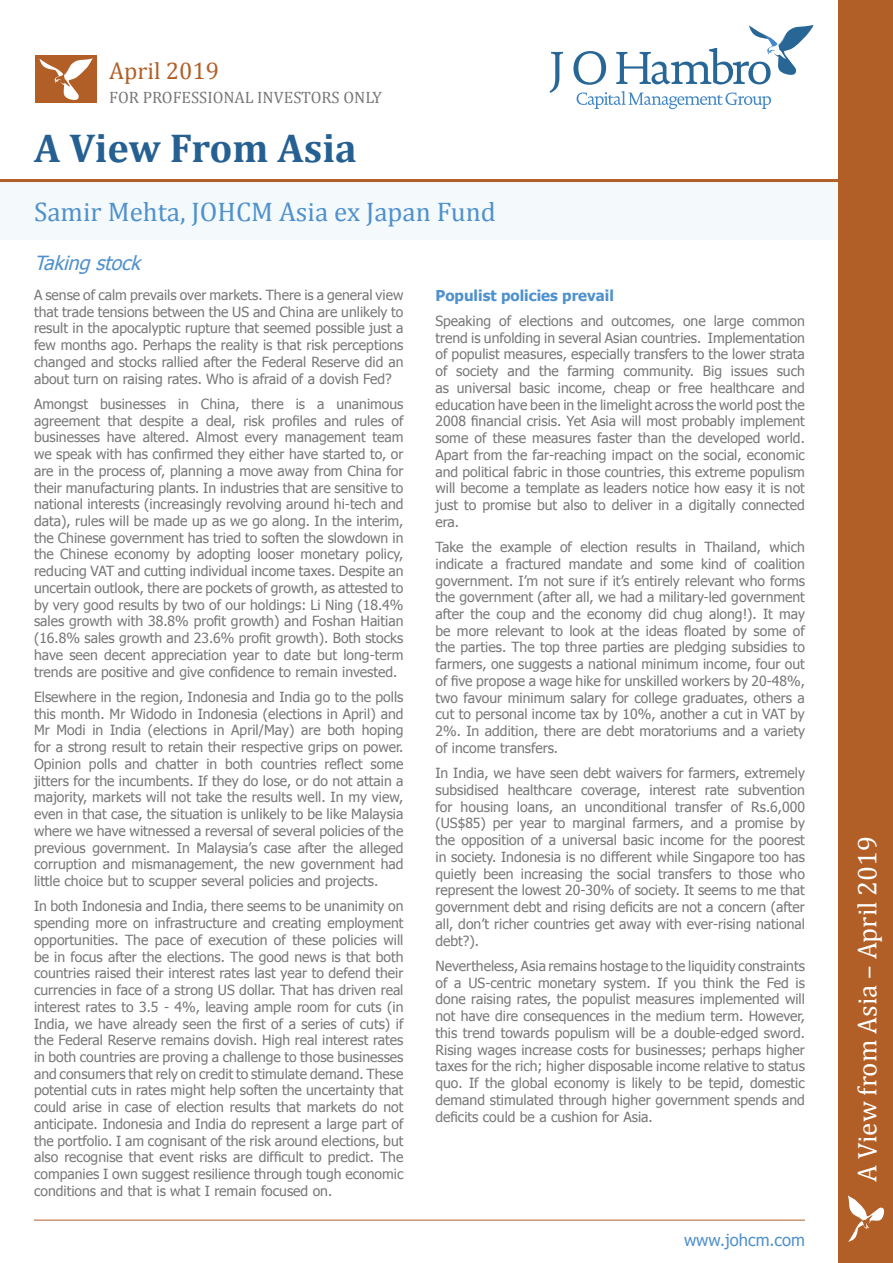
<style>
.page{position:relative;width:893px;height:1263px;background:#fff}
.page>*{position:absolute;margin:0;border:0;box-sizing:border-box;transform-origin:0 0}
.t1{font:700 40.5px "Cambria";color:#266092}
.t2{font:27px "Cambria";color:#4f91cd}
.t3{font:27px "Cambria";color:#fff}
.t4{font:24px "Cambria";color:#b15f27}
.t5{font:italic 19.5px "Tahoma";color:#4f91cd}
.t6{font:16.5px "Cambria";color:#787878}
.t7{font:16.5px "Tahoma";color:#4f91cd}
.Body_Text{font:700 15px "Tahoma";color:#4f91cd}
.Body_Text-2{font:13.95px/16.8px "Tahoma";color:#787878;text-align:justify}
</style>
<div class="page">
<svg style="left:549px;top:52px;width:14px;height:41px"></svg>
<svg style="left:573px;top:51px;width:33px;height:34px"></svg>
<svg style="left:577px;top:91px;width:194px;height:18px"></svg>
<svg style="left:616px;top:25px;width:197px;height:59px"></svg>
<div style="left:0;top:182px;width:893px;height:57px;background:#f4f9fc"></div>
<div style="left:839px;top:0;width:54px;height:1263px;background:#b15f27"></div>
<svg style="left:848px;top:1195px;width:37px;height:47px"></svg>
<hr style="left:0;top:179px;width:889px;height:3px;background:#b15f27">
<div style="left:36px;top:55px;width:61px;height:48px;background:#b15f27"></div>
<svg style="left:40px;top:58px;width:53px;height:42px"></svg>
<hr style="left:34px;top:1220px;width:771px;height:1px;background:#b15f27">
<p class="t4" style="left:109px;top:57px;width:111px">April 2019</p>
<p class="t6" style="left:109px;top:88px;width:274px">FOR PROFESSIONAL INVESTORS ONLY</p>
<p class="t1" style="left:34px;top:120px;width:324px">A View From Asia</p>
<p class="t2" style="left:34px;top:196px;width:463px">Samir Mehta, JOHCM Asia ex Japan Fund</p>
<p class="t5" style="left:34px;top:250px;width:114px">Takingstock</p>
<p class="Body_Text-2" style="left:34px;top:286px;width:371px">A sense of calm prevails over markets. There is a general view that trade tensions between the US and China are unlikely to result in the apocalyptic rupture that seemed possible just a few months ago. Perhaps the reality is that risk perceptions changed and stocks rallied after the Federal Reserve did an about turn on raising rates. Who is afraid of a dovish Fed?</p>
<p class="Body_Text-2" style="left:34px;top:395px;width:371px">Amongst businesses in China, there is a unanimous agreement that despite a deal, risk profiles and rules of businesses have altered. Almost every management team we speak with has confirmed they either have started to, or are in the process of, planning a move away from China for their manufacturing plants. In industries that are sensitive to national interests (increasingly revolving around hi-tech and data), rules will be made up as we go along. In the interim, the Chinese government has tried to soften the slowdown in the Chinese economy by adopting looser monetary policy, reducing VAT and cutting individual income taxes. Despite an uncertain outlook, there are pockets of growth, as attested to by very good results by two of our holdings: Li Ning (18.4% sales growth with 38.8% profit growth) and Foshan Haitian (16.8% sales growth and 23.6% profit growth). Both stocks have seen decent appreciation year to date but long-term trends are positive and give confidence to remain invested.</p>
<p class="Body_Text-2" style="left:34px;top:688px;width:371px">Elsewhere in the region, Indonesia and India go to the polls this month. Mr Widodo in Indonesia (elections in April) and Mr Modi in India (elections in April/May) are both hoping for a strong result to retain their respective grips on power.<br>Opinion polls and chatter in both countries reflect some jitters for the incumbents. If they do lose, or do not attain a majority, markets will not take the results well. In my view, even in that case, the situation is unlikely to be like Malaysia where we have witnessed a reversal of several policies of the previous government. In Malaysia’s case after the alleged corruption and mismanagement, the new government had little choice but to scupper several policies and projects.</p>
<p class="Body_Text-2" style="left:34px;top:897px;width:371px">In both Indonesia and India, there seems to be unanimity on spending more on infrastructure and creating employment opportunities. The pace of execution of these policies will be in focus after the elections. The good news is that both countries raised their interest rates last year to defend their currencies in face of a strong US dollar. That has driven real interest rates to 3.5 - 4%, leaving ample room for cuts (in India, we have already seen the first of a series of cuts) if the Federal Reserve remains dovish. High real interest rates in both countries are proving a challenge to those businesses and consumers that rely on credit to stimulate demand. These potential cuts in rates might help soften the uncertainty that could arise in case of election results that markets do not anticipate. Indonesia and India do represent a large part of the portfolio. I am cognisant of the risk around elections, but also recognise that event risks are difficult to predict. The companies I own suggest resilience through tough economic conditions and that is what I remain focused on.</p>
<p class="Body_Text" style="left:435px;top:285px;width:180px">Populist policies prevail</p>
<p class="Body_Text-2" style="left:435px;top:312px;width:371px">Speaking of elections and outcomes, one large common trend is unfolding in several Asian countries. Implementation of populist measures, especially transfers to the lower strata of society and the farming community. Big issues such as universal basic income, cheap or free healthcare and education have been in the limelight across the world post the 2008 financial crisis. Yet Asia will most probably implement some of these measures faster than the developed world.<br>Apart from the far-reaching impact on the social, economic and political fabric in those countries, this extreme populism will become a template as leaders notice how easy it is not just to promise but also to deliver in a digitally connected era.</p>
<p class="Body_Text-2" style="left:435px;top:538px;width:371px">Take the example of election results in Thailand, which indicate a fractured mandate and some kind of coalition government. I’m not sure if it’s entirely relevant who forms the government (after all, we had a military-led government after the coup and the economy did chug along!). It may be more relevant to look at the ideas floated by some of the parties. The top three parties are pledging subsidies to farmers, one suggests a national minimum income, four out of five propose a wage hike for unskilled workers by 20-48%, two favour minimum salary for college graduates, others a cut to personal income tax by 10%, another a cut in VAT by 2%. In addition, there are debt moratoriums and a variety of income transfers.</p>
<p class="Body_Text-2" style="left:435px;top:764px;width:371px">In India, we have seen debt waivers for farmers, extremely subsidised healthcare coverage, interest rate subvention for housing loans, an unconditional transfer of Rs.6,000 (US$85) per year to marginal farmers, and a promise by the opposition of a universal basic income for the poorest in society. Indonesia is no different while Singapore too has quietly been increasing the social transfers to those who represent the lowest 20-30% of society. It seems to me that government debt and rising deficits are not a concern (after all, don’t richer countries get away with ever-rising national debt?).</p>
<p class="Body_Text-2" style="left:435px;top:957px;width:371px">Nevertheless, Asia remains hostage to the liquidity constraints of a US-centric monetary system. If you think the Fed is done raising rates, the populist measures implemented will not have dire consequences in the medium term. However, this trend towards populism will be a double-edged sword.<br>Rising wages increase costs for businesses; perhaps higher taxes for the rich; higher disposable income relative to status quo. If the global economy is likely to be tepid, domestic demand stimulated through higher government spends and deficits could be a cushion for Asia.</p>
<p class="t7" style="left:684px;top:1229px;width:122px">www.johcm.com</p>
<p class="t3" style="left:851px;top:1182px;width:348px;rotate:-90deg">A View from Asia – April 2019</p>
</div>
